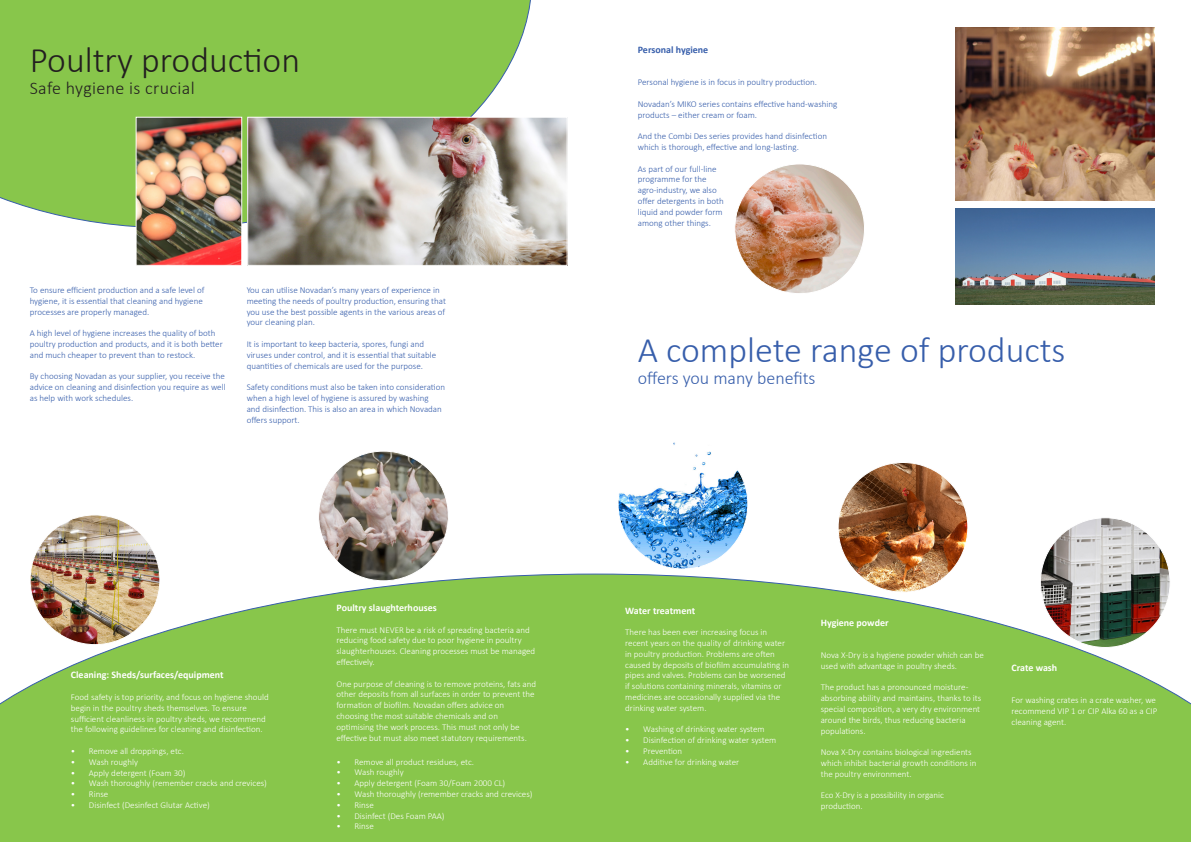
<style>
.page{position:relative;width:1191px;height:842px;background:#fff}
.page>*{position:absolute;margin:0;border:0;box-sizing:border-box;transform-origin:0 0}
.t1{font:300 36px "Calibri";color:#375eab}
.t2{font:300 36px "Calibri";color:#231f20}
.t3{font:300 18px "Calibri";color:#375eab}
.t4{font:300 18px "Calibri";letter-spacing:.02em;color:#231f20}
.t5{font:700 10px "Calibri";color:#fff}
.t6{font:700 10px "Calibri";color:#375eab}
.t7{font:300 9px/10.8px "Calibri";color:#fff}
.t8{font:300 9px/10.8px "Calibri";color:#375eab}
</style>
<div class="page">
<svg style="left:0;top:574px;width:1191px;height:268px;background:#92ca5c"></svg>
<div style="left:0;top:0;width:531px;height:227px;background:#88c64b"></div>
<img style="left:249px;top:119px;width:316px;height:145px">
<div style="left:247px;top:117px;width:320px;height:149px;border:1px solid #fff"></div>
<img style="left:138px;top:119px;width:102px;height:145px">
<div style="left:136px;top:117px;width:106px;height:149px;border:1px solid #fff"></div>
<img style="left:319px;top:451px;width:129px;height:130px;border-radius:65px">
<img style="left:619px;top:442px;width:129px;height:127px">
<img style="left:30px;top:515px;width:130px;height:130px;border-radius:65px">
<img style="left:955px;top:27px;width:200px;height:173px">
<img style="left:955px;top:208px;width:200px;height:97px">
<img style="left:838px;top:462px;width:129px;height:130px;border-radius:65px">
<img style="left:1040px;top:518px;width:130px;height:129px;border-radius:65px">
<img style="left:735px;top:164px;width:129px;height:130px;border-radius:65px">
<p class="t2" style="left:30px;top:38px;width:272px">Poultry production</p>
<p class="t4" style="left:30px;top:77px;width:166px">Safe hygiene is crucial</p>
<p class="t8" style="left:30px;top:285px;width:176px">To ensure efficient production and a safe level of</p>
<p class="t8" style="left:30px;top:295px;width:175px">hygiene, it is essential that cleaning and hygiene processes are properly managed.</p>
<p class="t8" style="left:30px;top:328px;width:194px">A high level of hygiene increases the quality of both poultry production and products, and it is both better and much cheaper to prevent than to restock.</p>
<p class="t8" style="left:30px;top:371px;width:197px;text-align:justify">By choosing Novadan as your supplier, you receive the advice on cleaning and disinfection you require as well as help with work schedules.</p>
<p class="t8" style="left:247px;top:285px;width:201px">You can utilise Novadan’s many years of experience in meeting the needs of poultry production, ensuring that you use the best possible agents in the various areas of your cleaning plan.</p>
<p class="t8" style="left:247px;top:339px;width:191px">It is important to keep bacteria, spores, fungi and viruses under control, and it is essential that suitable quantities of chemicals are used for the purpose.</p>
<p class="t8" style="left:247px;top:382px;width:200px">Safety conditions must also be taken into consideration when a high level of hygiene is assured by washing<br>and disinfection. This is also an area in which Novadan offers support.</p>
<p class="t5" style="left:71px;top:668px;width:154px">Cleaning: Sheds/surfaces/equipment</p>
<p class="t7" style="left:71px;top:691px;width:199px">Food safety is top priority, and focus on hygiene should begin in the poultry sheds themselves. To ensure sufficient cleanliness in poultry sheds, we recommend the following guidelines for cleaning and disinfection.</p>
<p class="t7" style="left:71px;top:745px;width:114px">• Remove all droppings, etc.</p>
<p class="t7" style="left:71px;top:756px;width:69px">• Wash roughly</p>
<p class="t7" style="left:71px;top:767px;width:116px">• Apply detergent (Foam 30)</p>
<p class="t7" style="left:71px;top:778px;width:198px">• Wash thoroughly (remember cracks and crevices)</p>
<p class="t7" style="left:71px;top:789px;width:39px">• Rinse</p>
<p class="t7" style="left:71px;top:799px;width:140px">• Disinfect (Desinfect Glutar Active)</p>
<p class="t5" style="left:336px;top:601px;width:102px">Poultry slaughterhouses</p>
<p class="t7" style="left:336px;top:624px;width:200px">There must NEVER be a risk of spreading bacteria and reducing food safety due to poor hygiene in poultry slaughterhouses. Cleaning processes must be managed effectively.</p>
<p class="t7" style="left:336px;top:678px;width:201px">One purpose of cleaning is to remove proteins, fats and other deposits from all surfaces in order to prevent the formation of biofilm. Novadan offers advice on</p>
<p class="t7" style="left:336px;top:710px;width:163px">choosing the most suitable chemicals and on</p>
<p class="t7" style="left:336px;top:721px;width:192px">optimising the work process. This must not only be effective but must also meet statutory requirements.</p>
<p class="t7" style="left:336px;top:756px;width:139px">• Remove all product residues, etc.</p>
<p class="t7" style="left:336px;top:767px;width:69px">• Wash roughly</p>
<p class="t7" style="left:336px;top:778px;width:170px">• Apply detergent (Foam 30/Foam 2000 CL)</p>
<p class="t7" style="left:336px;top:788px;width:198px">• Wash thoroughly (remember cracks and crevices)</p>
<p class="t7" style="left:336px;top:799px;width:39px">• Rinse</p>
<p class="t7" style="left:336px;top:810px;width:110px">• Disinfect (Des Foam PAA)</p>
<p class="t7" style="left:336px;top:821px;width:39px">• Rinse</p>
<p class="t6" style="left:638px;top:42px;width:72px">Personal hygiene</p>
<p class="t8" style="left:638px;top:77px;width:181px">Personal hygiene is in focus in poultry production.</p>
<p class="t8" style="left:638px;top:98px;width:201px">Novadan’s MIKO series contains effective hand-washing products – either cream or foam.</p>
<p class="t8" style="left:638px;top:131px;width:191px">And the Combi Des series provides hand disinfection which is thorough, effective and long-lasting.</p>
<p class="t8" style="left:638px;top:163px;width:87px">As part of our full-line programme for the agro-industry, we also offer detergents in both liquid and powder form among other things.</p>
<p class="t1" style="left:638px;top:328px;width:429px">A complete range of products</p>
<p class="t3" style="left:638px;top:367px;width:179px">offers you many benefits</p>
<p class="t5" style="left:625px;top:603px;width:71px">Water treatment</p>
<p class="t7" style="left:625px;top:627px;width:165px">There has been ever increasing focus in recent years on the quality of drinking water in poultry production. Problems are often caused by deposits of biofilm accumulating in pipes and valves. Problems can be worsened if solutions containing minerals, vitamins or medicines are occasionally supplied via the drinking water system.</p>
<p class="t7" style="left:625px;top:724px;width:141px">• Washing of drinking water system</p>
<p class="t7" style="left:625px;top:735px;width:153px">• Disinfection of drinking water system</p>
<p class="t7" style="left:625px;top:745px;width:59px">• Prevention</p>
<p class="t7" style="left:625px;top:756px;width:116px">• Additive for drinking water</p>
<p class="t5" style="left:820px;top:615px;width:69px">Hygiene powder</p>
<p class="t7" style="left:820px;top:649px;width:164px">Nova X-Dry is a hygiene powder which can be used with advantage in poultry sheds.</p>
<p class="t7" style="left:820px;top:682px;width:162px">The product has a pronounced moisture&shy;absorbing ability and maintains, thanks to its special composition, a very dry environment around the birds, thus reducing bacteria populations.</p>
<p class="t7" style="left:820px;top:747px;width:157px">Nova X-Dry contains biological ingredients which inhibit bacterial growth conditions in the poultry environment.</p>
<p class="t7" style="left:820px;top:790px;width:125px">Eco X-Dry is a possibility in organic production.</p>
<p class="t5" style="left:1011px;top:660px;width:47px">Crate wash</p>
<p class="t7" style="left:1011px;top:695px;width:147px">For washing crates in a crate washer, we recommend VIP 1 or CIP Alka 60 as a CIP cleaning agent.</p>
</div>
